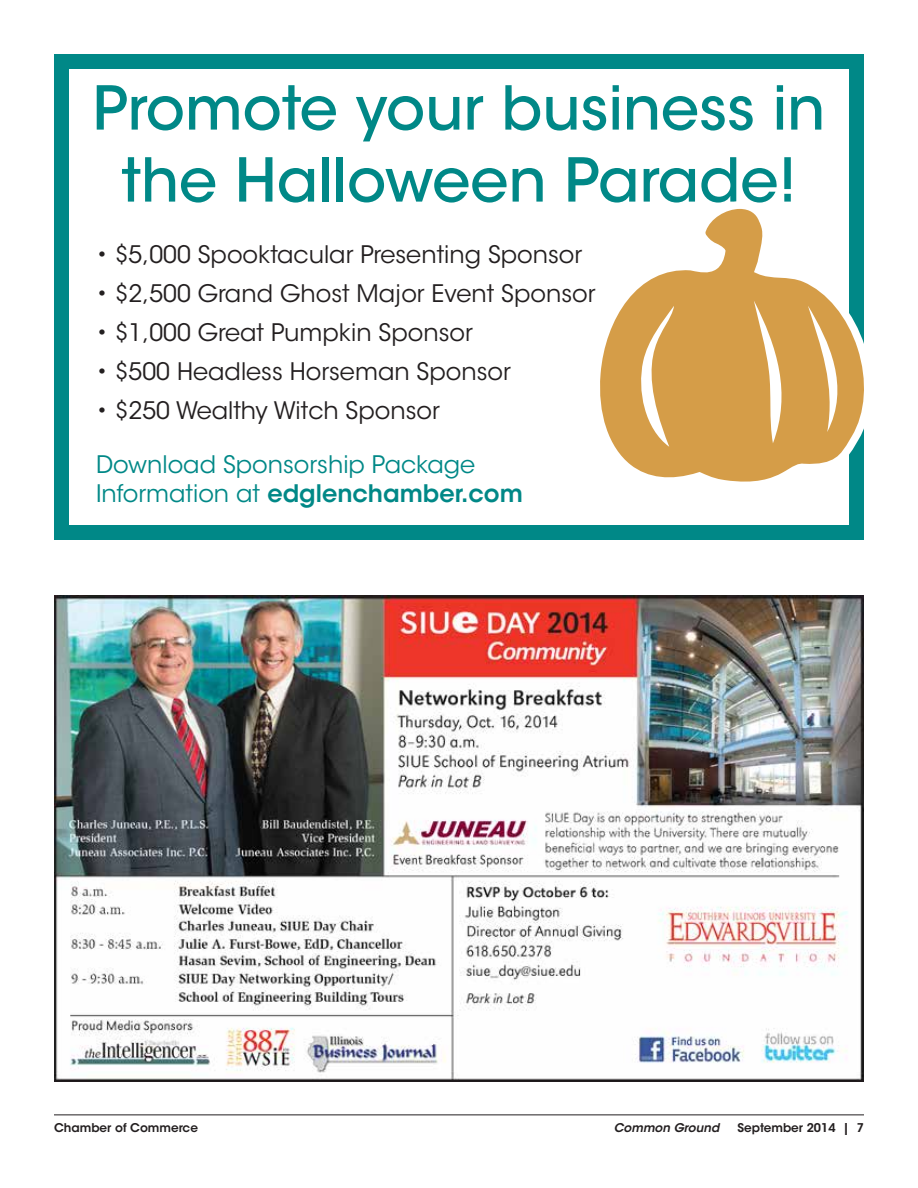
<style>
.page{position:relative;width:918px;height:1188px;background:#fff}
.page>*{position:absolute;margin:0;border:0;box-sizing:border-box;transform-origin:0 0}
.t1{font:500 60px/72px "ITC Avant Garde Std";color:#008887;text-align:center}
.t2{font:24px "ITC Avant Garde Std";color:#231f20}
.t3{font:24px/28.8px "ITC Avant Garde Std";color:#008887}
.t4{font:600 12px "ITC Avant Garde Std";color:#231f20}
.t5{font:italic 600 12px "ITC Avant Garde Std";color:#231f20}
.s1{font-weight:600}
</style>
<div class="page">
<hr style="left:54px;top:1114px;width:810px;height:1px;background:#231f20">
<img style="left:54px;top:596px;width:810px;height:486px">
<div style="left:54px;top:54px;width:810px;height:486px;border:15px solid #008887"></div>
<svg style="left:600px;top:198px;width:264px;height:299px"></svg>
<svg style="left:808px;top:306px;width:43px;height:126px"></svg>
<svg style="left:754px;top:301px;width:38px;height:142px"></svg>
<svg style="left:629px;top:306px;width:45px;height:141px"></svg>
<svg style="left:712px;top:213px;width:42px;height:64px;background:#d9a85d"></svg>
<h1 class="t1" style="left:93px;top:72px;width:734px">Promote your business in the Halloween Parade!</h1>
<p class="t2" style="left:96px;top:240px;width:488px">• $5,000 Spooktacular Presenting Sponsor</p>
<p class="t2" style="left:96px;top:279px;width:501px">• $2,500 Grand Ghost Major Event Sponsor</p>
<p class="t2" style="left:96px;top:318px;width:378px">• $1,000 Great Pumpkin Sponsor</p>
<p class="t2" style="left:96px;top:357px;width:416px">• $500 Headless Horseman Sponsor</p>
<p class="t2" style="left:96px;top:396px;width:345px">• $250 Wealthy Witch Sponsor</p>
<p class="t3" style="left:96px;top:451px;width:428px">Download Sponsorship Package<br>Information at <span class="s1">edglenchamber.com</span></p>
<p class="t4" style="left:54px;top:1120px;width:146px">Chamber of Commerce</p>
<p class="t5" style="left:614px;top:1120px;width:107px">Common Ground</p>
<p class="t4" style="left:737px;top:1120px;width:128px">September 2014 | 7</p>
</div>
